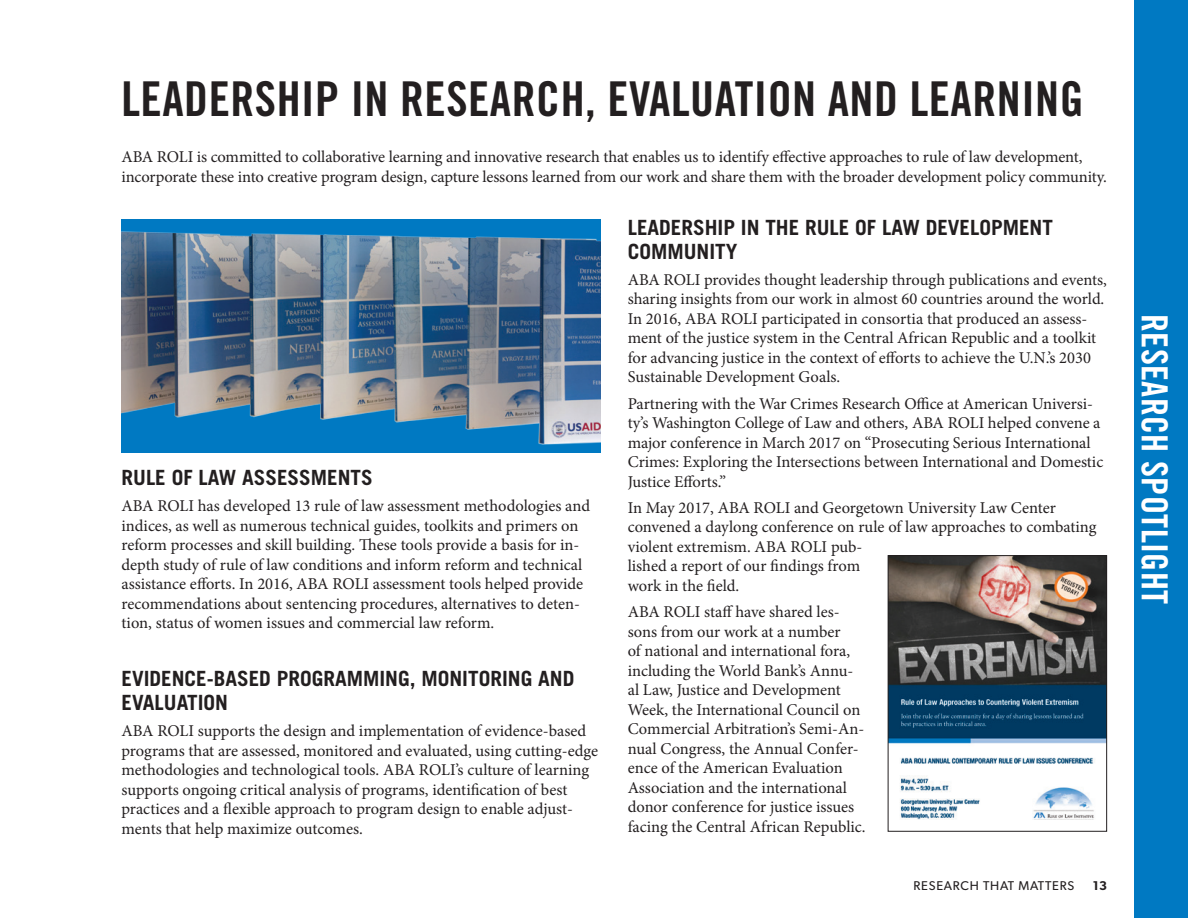
<style>
.page{position:relative;width:1188px;height:918px;background:#fff}
.page>*{position:absolute;margin:0;border:0;box-sizing:border-box;transform-origin:0 0}
.Main_Section_Head{font:48px "Trade Gothic LT Std Bd Cn 20";letter-spacing:.01em;color:#231f20}
.Main_Section_Head-2{font:36px "Trade Gothic LT Std Bd Cn 20";letter-spacing:.01em;color:#fff}
.Subhead{font:700 21px/24px "Trade Gothic LT Std";color:#231f20}
.Body{font:16.5px/19.5px "Minion Pro";letter-spacing:-.005em;color:#231f20}
.t1{font:12.75px "Gibson";letter-spacing:.06em;color:#231f20}
.t2{font:600 12.75px "Gibson";color:#231f20}
</style>
<div class="page">
<img style="left:122px;top:219px;width:479px;height:234px">
<img style="left:890px;top:557px;width:215px;height:262px">
<div style="left:888px;top:555px;width:219px;height:277px;border:1px solid #231f20"></div>
<div style="left:1134px;top:0;width:54px;height:918px;background:#0079c2"></div>
<p class="Main_Section_Head" style="left:122px;top:69px;width:964px">LEADERSHIP IN RESEARCH, EVALUATION AND LEARNING</p>
<p class="Body" style="left:122px;top:147px;width:985px">ABA ROLI is committed to collaborative learning and innovative research that enables us to identify effective approaches to rule of law development, incorporate these into creative program design, capture lessons learned from our work and share them with the broader development policy community.</p>
<p class="Subhead" style="left:122px;top:465px;width:253px">RULE OF LAW ASSESSMENTS</p>
<p class="Body" style="left:122px;top:496px;width:470px">ABA ROLI has developed 13 rule of law assessment methodologies and indices, as well as numerous technical guides, toolkits and primers on reform processes and skill building. These tools provide a basis for in&shy;depth study of rule of law conditions and inform reform and technical assistance efforts. In 2016, ABA ROLI assessment tools helped provide recommendations about sentencing procedures, alternatives to deten&shy;tion, status of women issues and commercial law reform.</p>
<p class="Subhead" style="left:122px;top:666px;width:454px">EVIDENCE-BASED PROGRAMMING, MONITORING AND<br>EVALUATION</p>
<p class="Body" style="left:122px;top:721px;width:478px">ABA ROLI supports the design and implementation of evidence-based programs that are assessed, monitored and evaluated, using cutting-edge methodologies and technological tools. ABA ROLI’s culture of learning supports ongoing critical analysis of programs, identification of best practices and a flexible approach to program design to enable adjust&shy;ments that help maximize outcomes.</p>
<p class="Subhead" style="left:628px;top:215px;width:427px">LEADERSHIP IN THE RULE OF LAW DEVELOPMENT<br>COMMUNITY</p>
<p class="Body" style="left:628px;top:270px;width:481px">ABA ROLI provides thought leadership through publications and events, sharing insights from our work in almost 60 countries around the world.<br>In 2016, ABA ROLI participated in consortia that produced an assess&shy;ment of the justice system in the Central African Republic and a toolkit for advancing justice in the context of efforts to achieve the U.N.’s 2030<br>Sustainable Development Goals.</p>
<p class="Body" style="left:628px;top:394px;width:477px">Partnering with the War Crimes Research Office at American Universi&shy;ty’s Washington College of Law and others, ABA ROLI helped convene a major conference in March 2017 on “Prosecuting Serious International Crimes: Exploring the Intersections between International and Domestic Justice Efforts.”</p>
<p class="Body" style="left:628px;top:498px;width:470px">In May 2017, ABA ROLI and Georgetown University Law Center convened a daylong conference on rule of law approaches to combating violent extremism. ABA ROLI pub-<br>lished a report of our findings from<br>work in the field.</p>
<p class="Body" style="left:628px;top:602px;width:238px">ABA ROLI staff have shared les&shy;sons from our work at a number<br>of national and international fora, including the World Bank’s Annu&shy;al Law, Justice and Development Week, the International Council on Commercial Arbitration’s Semi-An&shy;nual Congress, the Annual Confer&shy;ence of the American Evaluation Association and the international donor conference for justice issues facing the Central African Republic.</p>
<p class="t1" style="left:914px;top:878px;width:162px">RESEARCH THAT MATTERS</p>
<p class="t2" style="left:1093px;top:878px;width:16px">13</p>
<p class="Main_Section_Head-2" style="left:1176px;top:314px;width:292px;rotate:90deg">RESEARCH SPOTLIGHT</p>
</div>
